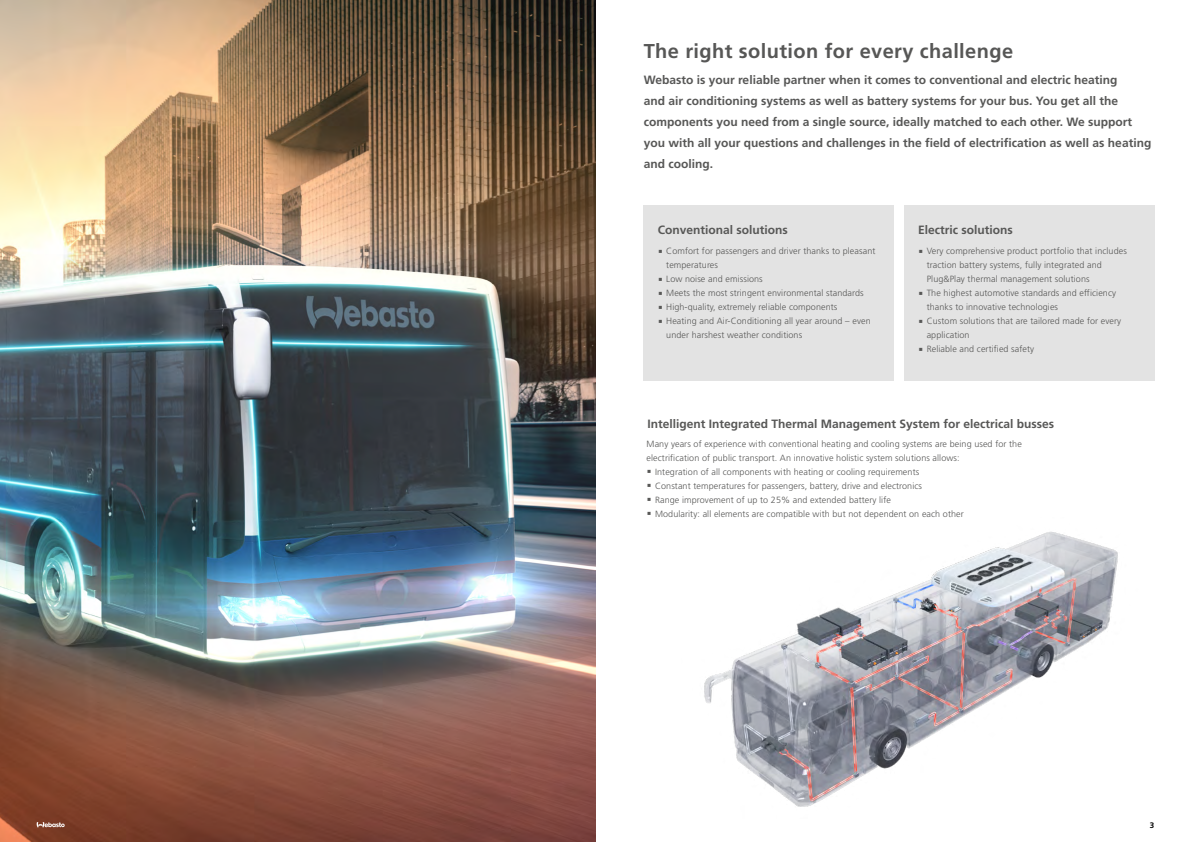
<style>
.page{position:relative;width:1191px;height:842px;background:#fff}
.page>*{position:absolute;margin:0;border:0;box-sizing:border-box;transform-origin:0 0}
.t1{font:700 20px "Frutiger";letter-spacing:.02em;color:#575756}
.t2{font:700 12px/21px "Frutiger";color:#575756}
.t3{font:300 9px/14px "Frutiger";letter-spacing:.01em;color:#575756}
.t4{font:700 8px "Frutiger";color:#000}
</style>
<div class="page">
<img style="left:0;top:0;width:595px;height:842px">
<img style="left:704px;top:531px;width:414px;height:276px">
<svg style="left:37px;top:822px;width:28px;height:6px"></svg>
<div style="left:643px;top:206px;width:250px;height:175px;background:#e3e3e3"></div>
<div style="left:904px;top:206px;width:250px;height:175px;background:#e3e3e3"></div>
<h1 class="t1" style="left:643px;top:39px;width:371px">The right solution for every challenge</h1>
<p class="t2" style="left:643px;top:70px;width:509px">Webasto is your reliable partner when it comes to conventional and electric heating<br>and air conditioning systems as well as battery systems for your bus. You get all the components you need from a single source, ideally matched to each other. We support you with all your questions and challenges in the field of electrification as well as heating and cooling.</p>
<h2 class="t2" style="left:657px;top:219px;width:132px">Conventional solutions</h2>
<h2 class="t2" style="left:918px;top:219px;width:96px">Electric solutions</h2>
<p class="t3" style="left:666px;top:244px;width:211px">Comfort for passengers and driver thanks to pleasant temperatures<br>Low noise and emissions<br>Meets the most stringent environmental standards High-quality, extremely reliable components<br>Heating and Air-Conditioning all year around – even under harshest weather conditions</p>
<p class="t3" style="left:926px;top:244px;width:202px">Very comprehensive product portfolio that includes traction battery systems, fully integrated and Plug&amp;Play thermal management solutions<br>The highest automotive standards and efficiency thanks to innovative technologies<br>Custom solutions that are tailored made for every application<br>Reliable and certified safety</p>
<h2 class="t2" style="left:647px;top:413px;width:408px">Intelligent Integrated Thermal Management System for electrical busses</h2>
<p class="t3" style="left:646px;top:437px;width:377px">Many years of experience with conventional heating and cooling systems are being used for the</p>
<p class="t3" style="left:646px;top:451px;width:314px">electrification of public transport. An innovative holistic system solutions allows:</p>
<p class="t3" style="left:655px;top:465px;width:266px">Integration of all components with heating or cooling requirements</p>
<p class="t3" style="left:655px;top:479px;width:268px">Constant temperatures for passengers, battery, drive and electronics</p>
<p class="t3" style="left:655px;top:493px;width:237px">Range improvement of up to 25% and extended battery life</p>
<p class="t3" style="left:655px;top:507px;width:310px">Modularity: all elements are compatible with but not dependent on each other</p>
<p class="t4" style="left:1149px;top:820px;width:6px">3</p>
</div>
